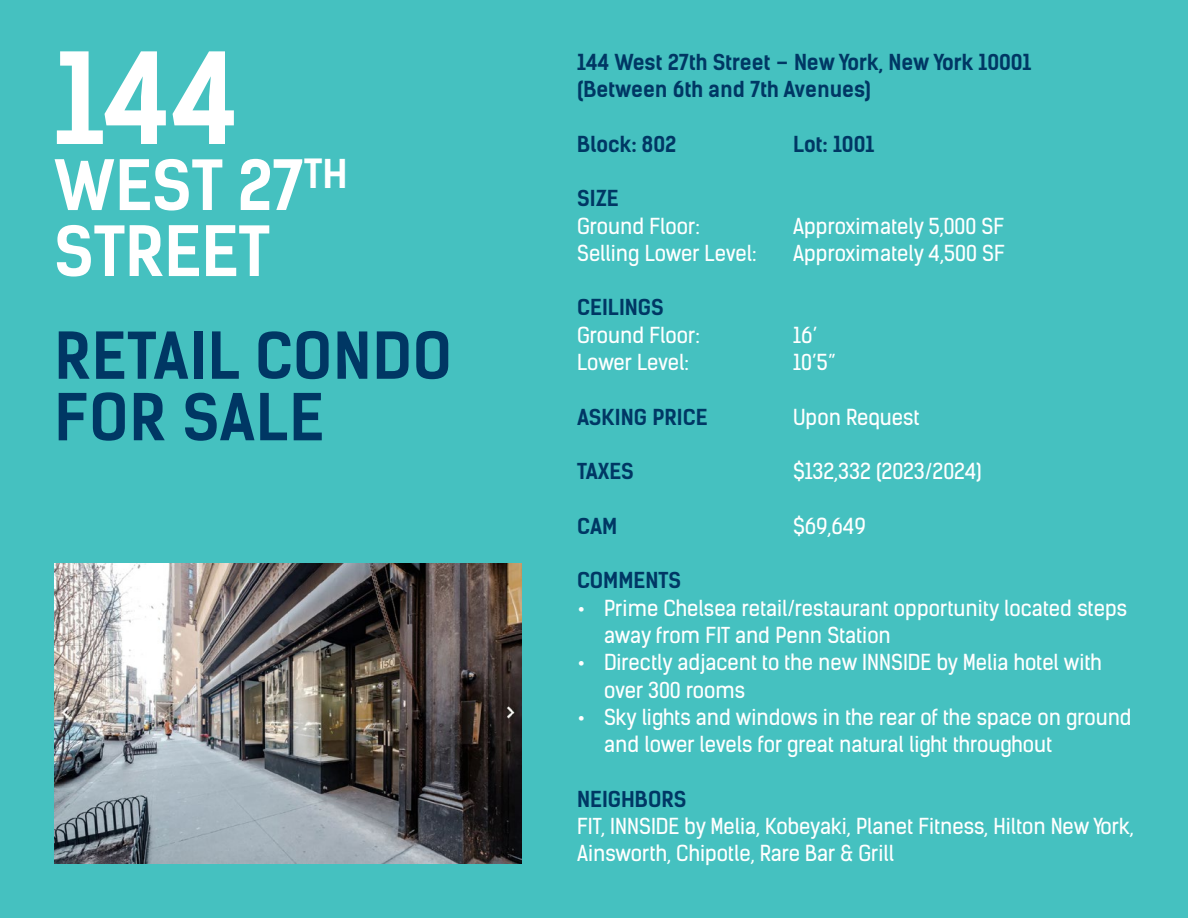
<style>
.page{position:relative;width:1188px;height:918px;background:#45c1c0}
.page>*{position:absolute;margin:0;border:0;box-sizing:border-box;transform-origin:0 0}
.t1{font:700 120px "Kelson Sans";color:#fff}
.t2{font:700 66px/66px "Kelson Sans";color:#fff}
.t3{font:700 61.5px/61.5px "Kelson Sans";letter-spacing:.015em;color:#003764}
.t4{font:21px/27.3px "Kelson Sans";color:#fff}
.t5{font:700 21px/27.3px "Kelson Sans";color:#003764}
</style>
<div class="page">
<img style="left:54px;top:563px;width:468px;height:301px">
<h1 class="t1" style="left:54px;top:26px;width:188px">144</h1>
<h2 class="t2" style="left:54px;top:153px;width:295px">WEST 27<sup>TH<br></sup>STREET</h2>
<h3 class="t3" style="left:54px;top:325px;width:399px">RETAIL CONDO<br>FOR SALE</h3>
<p class="t5" style="left:577px;top:48px;width:456px">144 West 27th Street – New York, New York 10001 (Between 6th and 7th Avenues)</p>
<p class="t5" style="left:577px;top:130px;width:101px">Block: 802</p>
<p class="t5" style="left:793px;top:130px;width:83px">Lot: 1001</p>
<p class="t5" style="left:577px;top:185px;width:43px">SIZE</p>
<p class="t4" style="left:577px;top:212px;width:124px">Ground Floor:</p>
<p class="t4" style="left:793px;top:212px;width:213px">Approximately 5,000 SF</p>
<p class="t4" style="left:577px;top:239px;width:181px">Selling Lower Level:</p>
<p class="t4" style="left:793px;top:239px;width:213px">Approximately 4,500 SF</p>
<p class="t5" style="left:577px;top:294px;width:88px">CEILINGS</p>
<p class="t4" style="left:577px;top:321px;width:124px">Ground Floor:</p>
<p class="t4" style="left:793px;top:321px;width:26px">16’</p>
<p class="t4" style="left:577px;top:349px;width:113px">Lower Level:</p>
<p class="t4" style="left:793px;top:349px;width:44px">10’5”</p>
<p class="t5" style="left:577px;top:403px;width:132px">ASKING PRICE</p>
<p class="t4" style="left:793px;top:403px;width:128px">Upon Request</p>
<p class="t5" style="left:577px;top:458px;width:58px">TAXES</p>
<p class="t4" style="left:793px;top:458px;width:190px">$132,332 (2023/2024)</p>
<p class="t5" style="left:577px;top:512px;width:42px">CAM</p>
<p class="t4" style="left:793px;top:512px;width:74px">$69,649</p>
<p class="t5" style="left:577px;top:567px;width:105px">COMMENTS</p>
<p class="t4" style="left:604px;top:594px;width:525px;text-indent:-27px">• Prime Chelsea retail/restaurant opportunity located steps away from FIT and Penn Station</p>
<p class="t4" style="left:604px;top:649px;width:499px;text-indent:-27px">• Directly adjacent to the new INNSIDE by Melia hotel with over 300 rooms</p>
<p class="t4" style="left:604px;top:704px;width:529px;text-indent:-27px">• Sky lights and windows in the rear of the space on ground and lower levels for great natural light throughout</p>
<p class="t5" style="left:577px;top:785px;width:111px">NEIGHBORS</p>
<p class="t4" style="left:577px;top:813px;width:558px">FIT, INNSIDE by Melia, Kobeyaki, Planet Fitness, Hilton New York,<br>Ainsworth, Chipotle, Rare Bar &amp; Grill</p>
</div>
